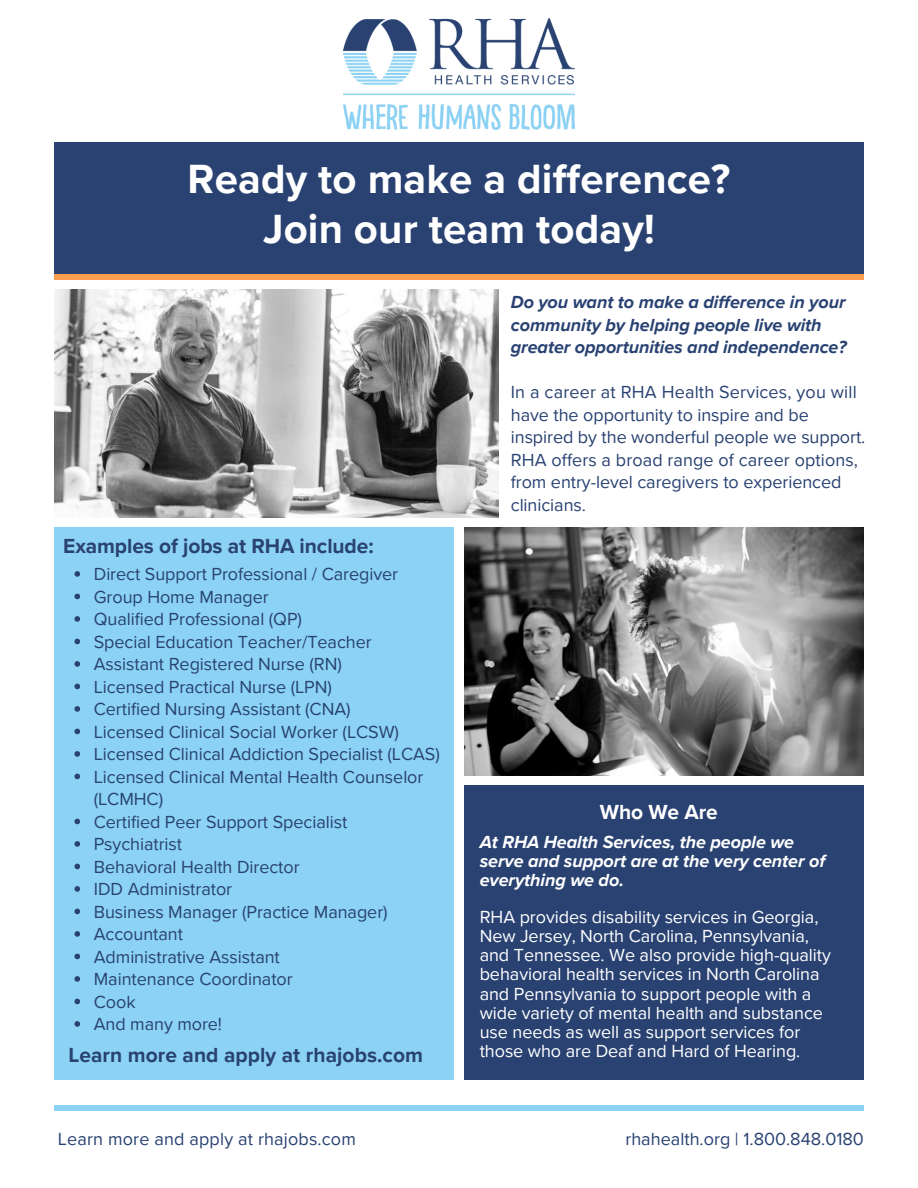
<style>
.page{position:relative;width:918px;height:1188px;background:#fff}
.page>*{position:absolute;margin:0;border:0;box-sizing:border-box;transform-origin:0 0}
.t1{font:700 42px/49.5px "Proxima Nova";letter-spacing:.005em;color:#fff;text-align:center}
.t2{font:700 21px "Proxima Nova";letter-spacing:.005em;color:#294272}
.t3{font:700 21px "Proxima Nova";letter-spacing:-.005em;color:#fff}
.t4{font:18px/22.5px "Proxima Nova";letter-spacing:-.005em;color:#294272}
.t5{font:18px/19.2px "Proxima Nova";letter-spacing:-.005em;color:#fff}
.t6{font:italic 700 18px/22.5px "Proxima Nova";letter-spacing:-.005em;color:#294272}
.t7{font:italic 700 18px/19.2px "Proxima Nova";letter-spacing:-.005em;color:#fff}
</style>
<div class="page">
<div style="left:54px;top:142px;width:810px;height:136px;background:#294272"></div>
<div style="left:464px;top:785px;width:399px;height:295px;background:#294272"></div>
<div style="left:54px;top:274px;width:810px;height:6px;background:#fd9e50"></div>
<div style="left:54px;top:527px;width:400px;height:552px;background:#8bd2f4"></div>
<img style="left:54px;top:289px;width:444px;height:229px">
<img style="left:464px;top:527px;width:400px;height:249px">
<img style="left:344px;top:18px;width:230px;height:112px">
<div style="left:54px;top:1106px;width:810px;height:5px;background:#8bd2f4"></div>
<svg style="left:74px;top:571px;width:6px;height:6px"></svg>
<svg style="left:74px;top:594px;width:6px;height:5px"></svg>
<svg style="left:74px;top:616px;width:6px;height:6px"></svg>
<svg style="left:74px;top:639px;width:6px;height:5px"></svg>
<svg style="left:74px;top:661px;width:6px;height:6px"></svg>
<svg style="left:74px;top:684px;width:6px;height:5px"></svg>
<svg style="left:74px;top:706px;width:6px;height:6px"></svg>
<svg style="left:74px;top:729px;width:6px;height:5px"></svg>
<svg style="left:74px;top:751px;width:6px;height:6px"></svg>
<svg style="left:74px;top:774px;width:6px;height:5px"></svg>
<svg style="left:74px;top:819px;width:6px;height:5px"></svg>
<svg style="left:74px;top:841px;width:6px;height:6px"></svg>
<svg style="left:74px;top:864px;width:6px;height:5px"></svg>
<svg style="left:74px;top:886px;width:6px;height:6px"></svg>
<svg style="left:74px;top:909px;width:6px;height:5px"></svg>
<svg style="left:74px;top:931px;width:6px;height:6px"></svg>
<svg style="left:74px;top:954px;width:6px;height:5px"></svg>
<svg style="left:74px;top:976px;width:6px;height:6px"></svg>
<svg style="left:74px;top:999px;width:6px;height:5px"></svg>
<svg style="left:74px;top:1021px;width:6px;height:6px"></svg>
<h3 class="t1" style="left:188px;top:155px;width:544px">Ready to make a difference?<br>Join our team today!</h3>
<p class="t2" style="left:63px;top:534px;width:312px">Examples of jobs at RHA include:</p>
<p class="t4" style="left:94px;top:563px;width:306px">Direct Support Professional / Caregiver</p>
<p class="t4" style="left:94px;top:586px;width:177px">Group Home Manager</p>
<p class="t4" style="left:94px;top:608px;width:210px">Qualified Professional (QP)</p>
<p class="t4" style="left:94px;top:631px;width:279px">Special Education Teacher/Teacher</p>
<h2 class="t4" style="left:94px;top:653px;width:250px">Assistant Registered Nurse (RN)</h2>
<p class="t4" style="left:94px;top:676px;width:240px">Licensed Practical Nurse (LPN)</p>
<p class="t4" style="left:94px;top:698px;width:258px">Certified Nursing Assistant (CNA)</p>
<p class="t4" style="left:94px;top:721px;width:307px">Licensed Clinical Social Worker (LCSW)</p>
<p class="t4" style="left:94px;top:743px;width:348px">Licensed Clinical Addiction Specialist (LCAS)</p>
<p class="t4" style="left:94px;top:766px;width:331px">Licensed Clinical Mental Health Counselor (LCMHC)</p>
<p class="t4" style="left:94px;top:811px;width:255px">Certified Peer Support Specialist</p>
<p class="t4" style="left:94px;top:833px;width:90px">Psychiatrist</p>
<p class="t4" style="left:94px;top:856px;width:207px">Behavioral Health Director</p>
<p class="t4" style="left:94px;top:878px;width:140px">IDD Administrator</p>
<p class="t4" style="left:94px;top:901px;width:295px">Business Manager (Practice Manager)</p>
<p class="t4" style="left:94px;top:923px;width:91px">Accountant</p>
<p class="t4" style="left:94px;top:946px;width:188px">Administrative Assistant</p>
<p class="t4" style="left:94px;top:968px;width:200px">Maintenance Coordinator</p>
<p class="t4" style="left:94px;top:991px;width:43px">Cook</p>
<p class="t4" style="left:94px;top:1013px;width:130px">And many more!</p>
<p class="t2" style="left:68px;top:1043px;width:356px">Learn more and apply at rhajobs.com</p>
<p class="t6" style="left:511px;top:291px;width:337px">Do you want to make a difference in your community by helping people live with greater opportunities and independence?</p>
<p class="t4" style="left:511px;top:381px;width:347px">In a career at RHA Health Services, you will</p>
<p class="t4" style="left:511px;top:404px;width:300px">have the opportunity to inspire and be</p>
<h2 class="t4" style="left:511px;top:426px;width:356px">inspired by the wonderful people we support.</h2>
<p class="t4" style="left:511px;top:449px;width:349px">RHA offers a broad range of career options,</p>
<h2 class="t4" style="left:511px;top:471px;width:332px">from entry-level caregivers to experienced</h2>
<h3 class="t4" style="left:511px;top:494px;width:77px">clinicians.</h3>
<p class="t3" style="left:600px;top:800px;width:119px">Who We Are</p>
<p class="t7" style="left:480px;top:832px;width:347px">At RHA Health Services, the people we serve and support are at the very center of everything we do.</p>
<p class="t5" style="left:480px;top:908px;width:353px">RHA provides disability services in Georgia, New Jersey, North Carolina, Pennsylvania, and Tennessee. We also provide high-quality behavioral health services in North Carolina and Pennsylvania to support people with a wide variety of mental health and substance use needs as well as support services for those who are Deaf and Hard of Hearing.</p>
<p class="t4" style="left:58px;top:1128px;width:300px">Learn more and apply at rhajobs.com</p>
<p class="t4" style="left:625px;top:1128px;width:240px">rhahealth.org | 1.800.848.0180</p>
</div>
